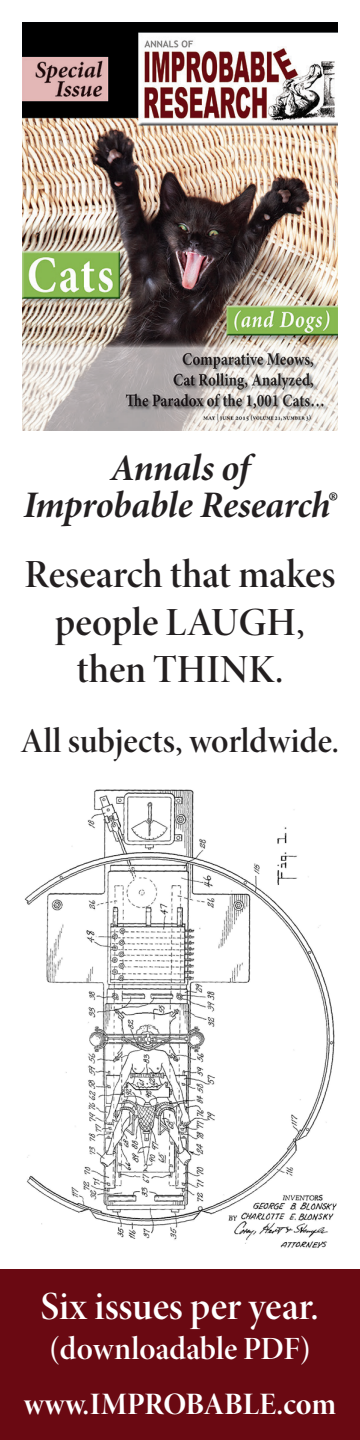
<style>
.page{position:relative;width:360px;height:1440px;background:#fff}
.page>*{position:absolute;margin:0;border:0;box-sizing:border-box;transform-origin:0 0}
.t1{font:40px/47.5px "Minion Pro Semibold Disp";color:#231f20;text-align:center}
.t2{font:40px "Minion Pro Semibold Disp";letter-spacing:-.005em;color:#fff}
.t3{font:37.5px/37.5px "Minion Pro Bold It Subh";letter-spacing:-.01em;color:#231f20;text-align:center}
.t4{font:35px "Minion Pro Semibold Disp";color:#231f20}
.t5{font:32.5px "Minion Pro Semibold Disp";color:#fff}
.t6{font:31.25px "Minion Pro Bold Disp";letter-spacing:-.005em;color:#fff}
.s1{color:#000}
</style>
<div class="page">
<div style="left:0;top:1270px;width:360px;height:170px;background:#6a0912"></div>
<img style="left:22px;top:23px;width:316px;height:407px">
<img style="left:24px;top:789px;width:313px;height:459px">
<p class="t3" style="left:23px;top:450px;width:315px">Annals of<br>Improbable Research<span class="s1">®</span></p>
<p class="t1" style="left:25px;top:552px;width:312px">Research that makes</p>
<p class="t1" style="left:55px;top:599px;width:252px">people LAUGH, then THINK.</p>
<p class="t4" style="left:21px;top:720px;width:320px">All subjects, worldwide.</p>
<p class="t2" style="left:41px;top:1282px;width:280px">Six issues per year.</p>
<p class="t5" style="left:49px;top:1329px;width:263px">(downloadable PDF)</p>
<p class="t6" style="left:24px;top:1385px;width:314px">www.IMPROBABLE.com</p>
</div>
